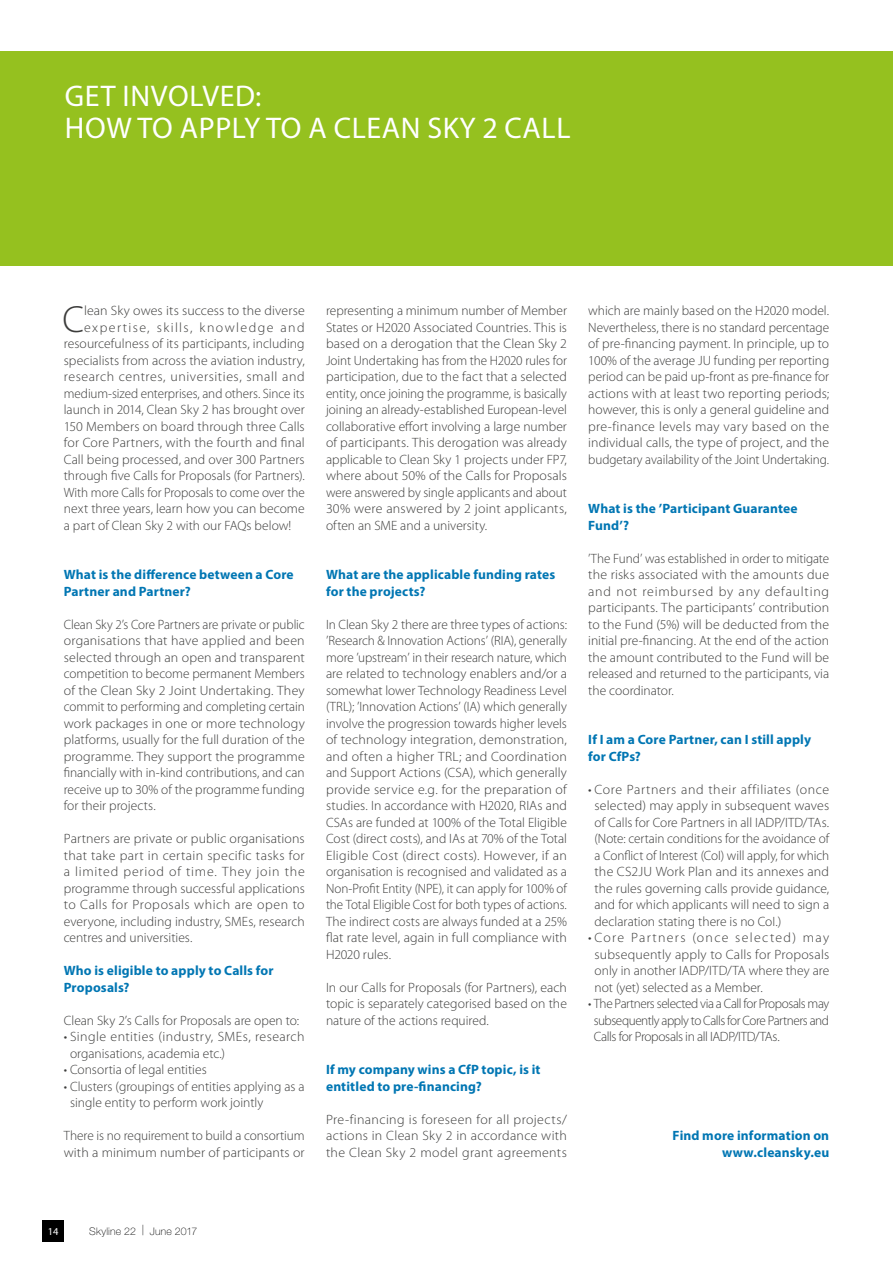
<style>
.page{position:relative;width:893px;height:1263px;background:#fff}
.page>*{position:absolute;margin:0;border:0;box-sizing:border-box;transform-origin:0 0}
.t1{font:300 37.95px "Myriad Pro";color:#3c3c3b}
.t2{font:30px/31.5px "Myriad Pro";letter-spacing:.02em;color:#fff}
.t3{font:300 13.5px/16.5px "Myriad Pro";letter-spacing:.005em;color:#3c3c3b;text-align:justify}
.t4{font:700 13.5px/16.5px "Myriad Pro";letter-spacing:.01em;color:#0076b3}
.t5{font:300 13.5px/16.5px "Myriad Pro";letter-spacing:.025em;color:#3c3c3b}
.t6{font:300 13.5px "Myriad Pro";letter-spacing:.04em;color:#3c3c3b}
.t7{font:300 13.5px "Myriad Pro";letter-spacing:.105em;color:#3c3c3b}
.t8{font:100 10.5px "Helvetica Neue LT Std";letter-spacing:.02em;color:#000}
.t9{font:10.5px "Myriad Pro";color:#fff}
</style>
<div class="page">
<div style="left:43px;top:1220px;width:21px;height:22px;background:#000"></div>
<div style="left:0;top:51px;width:893px;height:215px;background:#95c11f"></div>
<h2 class="t2" style="left:65px;top:80px;width:507px">GET INVOLVED:<br>HOW TO APPLY TO A CLEAN SKY 2 CALL</h2>
<h1 class="t1" style="left:62px;top:298px;width:23px">C</h1>
<p class="t3" style="left:84px;top:303px;width:222px">lean Sky owes its success to the diverse</p>
<p class="t7" style="left:84px;top:320px;width:222px">expertise, skills, knowledge and</p>
<p class="t3" style="left:64px;top:336px;width:242px">resourcefulness of its participants, including</p>
<p class="t3" style="left:64px;top:352px;width:242px">specialists from across the aviation industry,</p>
<p class="t6" style="left:64px;top:369px;width:242px">research centres, universities, small and</p>
<p class="t3" style="left:64px;top:385px;width:242px">medium-sized enterprises, and others. Since its</p>
<p class="t3" style="left:64px;top:402px;width:242px">launch in 2014, Clean Sky 2 has brought over</p>
<p class="t3" style="left:64px;top:418px;width:242px">150 Members on board through three Calls</p>
<p class="t3" style="left:64px;top:435px;width:242px">for Core Partners, with the fourth and final</p>
<p class="t3" style="left:64px;top:451px;width:242px">Call being processed, and over 300 Partners</p>
<p class="t3" style="left:64px;top:468px;width:242px">through five Calls for Proposals (for Partners).</p>
<p class="t3" style="left:64px;top:484px;width:242px">With more Calls for Proposals to come over the</p>
<p class="t3" style="left:64px;top:501px;width:242px">next three years, learn how you can become</p>
<p class="t3" style="left:64px;top:517px;width:229px">a part of Clean Sky 2 with our FAQs below!</p>
<p class="t4" style="left:64px;top:566px;width:231px">What is the difference between a Core<br>Partner and Partner?</p>
<p class="t3" style="left:64px;top:616px;width:242px">Clean Sky 2’s Core Partners are private or public organisations that have applied and been selected through an open and transparent competition to become permanent Members of the Clean Sky 2 Joint Undertaking. They commit to performing and completing certain work packages in one or more technology platforms, usually for the full duration of the programme. They support the programme financially with in-kind contributions, and can receive up to 30% of the programme funding for their projects.</p>
<p class="t3" style="left:64px;top:831px;width:242px">Partners are private or public organisations that take part in certain specific tasks for a limited period of time. They join the programme through successful applications to Calls for Proposals which are open to everyone, including industry, SMEs, research centres and universities.</p>
<p class="t4" style="left:64px;top:962px;width:211px">Who is eligible to apply to Calls for<br>Proposals?</p>
<p class="t3" style="left:64px;top:1012px;width:237px">Clean Sky 2’s Calls for Proposals are open to:</p>
<p class="t5" style="left:70px;top:1029px;width:236px;text-indent:-6px">• Single entities (industry, SMEs, research organisations, academia etc.)</p>
<p class="t3" style="left:64px;top:1061px;width:144px">• Consortia of legal entities</p>
<p class="t3" style="left:70px;top:1078px;width:236px;text-indent:-6px">• Clusters (groupings of entities applying as a single entity to perform work jointly</p>
<p class="t3" style="left:64px;top:1128px;width:242px">There is no requirement to build a consortium with a minimum number of participants or</p>
<p class="t3" style="left:326px;top:303px;width:242px">representing a minimum number of Member States or H2020 Associated Countries. This is based on a derogation that the Clean Sky 2<br>Joint Undertaking has from the H2020 rules for participation, due to the fact that a selected entity, once joining the programme, is basically joining an already-established European-level collaborative effort involving a large number of participants. This derogation was already applicable to Clean Sky 1 projects under FP7, where about 50% of the Calls for Proposals were answered by single applicants and about 30% were answered by 2 joint applicants, often an SME and a university.</p>
<p class="t4" style="left:326px;top:566px;width:231px">What are the applicable funding rates for the projects?</p>
<p class="t3" style="left:326px;top:616px;width:243px">In Clean Sky 2 there are three types of actions: ’Research &amp; Innovation Actions’ (RIA), generally more ’upstream’ in their research nature, which are related to technology enablers and/or a somewhat lower Technology Readiness Level (TRL); ’Innovation Actions’ (IA) which generally involve the progression towards higher levels of technology integration, demonstration, and often a higher TRL; and Coordination and Support Actions (CSA), which generally provide service e.g. for the preparation of studies. In accordance with H2020, RIAs and CSAs are funded at 100% of the Total Eligible Cost (direct costs), and IAs at 70% of the Total Eligible Cost (direct costs). However, if an organisation is recognised and validated as a Non-Profit Entity (NPE), it can apply for 100% of the Total Eligible Cost for both types of actions.<br>The indirect costs are always funded at a 25% flat rate level, again in full compliance with H2020 rules.</p>
<p class="t3" style="left:326px;top:979px;width:242px">In our Calls for Proposals (for Partners), each topic is separately categorised based on the nature of the actions required.</p>
<p class="t4" style="left:326px;top:1061px;width:216px">If my company wins a CfP topic, is it entitled to pre-financing?</p>
<p class="t3" style="left:326px;top:1111px;width:242px">Pre-financing is foreseen for all projects/ actions in Clean Sky 2 in accordance with the Clean Sky 2 model grant agreements</p>
<p class="t3" style="left:588px;top:303px;width:242px">which are mainly based on the H2020 model.<br>Nevertheless, there is no standard percentage of pre-financing payment. In principle, up to 100% of the average JU funding per reporting period can be paid up-front as pre-finance for actions with at least two reporting periods; however, this is only a general guideline and pre-finance levels may vary based on the individual calls, the type of project, and the budgetary availability of the Joint Undertaking.</p>
<p class="t4" style="left:588px;top:500px;width:211px">What is the ’Participant Guarantee<br>Fund’?</p>
<p class="t3" style="left:588px;top:550px;width:242px">’The Fund’ was established in order to mitigate the risks associated with the amounts due and not reimbursed by any defaulting participants. The participants’ contribution to the Fund (5%) will be deducted from the initial pre-financing. At the end of the action the amount contributed to the Fund will be released and returned to the participants, via the coordinator.</p>
<p class="t4" style="left:588px;top:731px;width:224px">If I am a Core Partner, can I still apply for CfPs?</p>
<p class="t3" style="left:594px;top:781px;width:236px;text-indent:-6px">• Core Partners and their affiliates (once selected) may apply in subsequent waves of Calls for Core Partners in all IADP/ITD/TAs. (Note: certain conditions for the avoidance of a Conflict of Interest (CoI) will apply, for which the CS2JU Work Plan and its annexes and the rules governing calls provide guidance, and for which applicants will need to sign a declaration stating there is no CoI.)</p>
<p class="t3" style="left:594px;top:930px;width:236px;text-indent:-6px">• Core Partners (once selected) may subsequently apply to Calls for Proposals only in another IADP/ITD/TA where they are not (yet) selected as a Member.</p>
<p class="t3" style="left:594px;top:996px;width:237px;text-indent:-5px">• The Partners selected via a Call for Proposals may subsequently apply to Calls for Core Partners and Calls for Proposals in all IADP/ITD/TAs.</p>
<p class="t4" style="left:673px;top:1127px;width:158px;text-align:right">Find more information on www.cleansky.eu</p>
<p class="t8" style="left:89px;top:1225px;width:56px">Skyline 22 |</p>
<p class="t9" style="left:48px;top:1225px;width:12px">14</p>
<p class="t8" style="left:150px;top:1225px;width:49px">June 2017</p>
</div>
